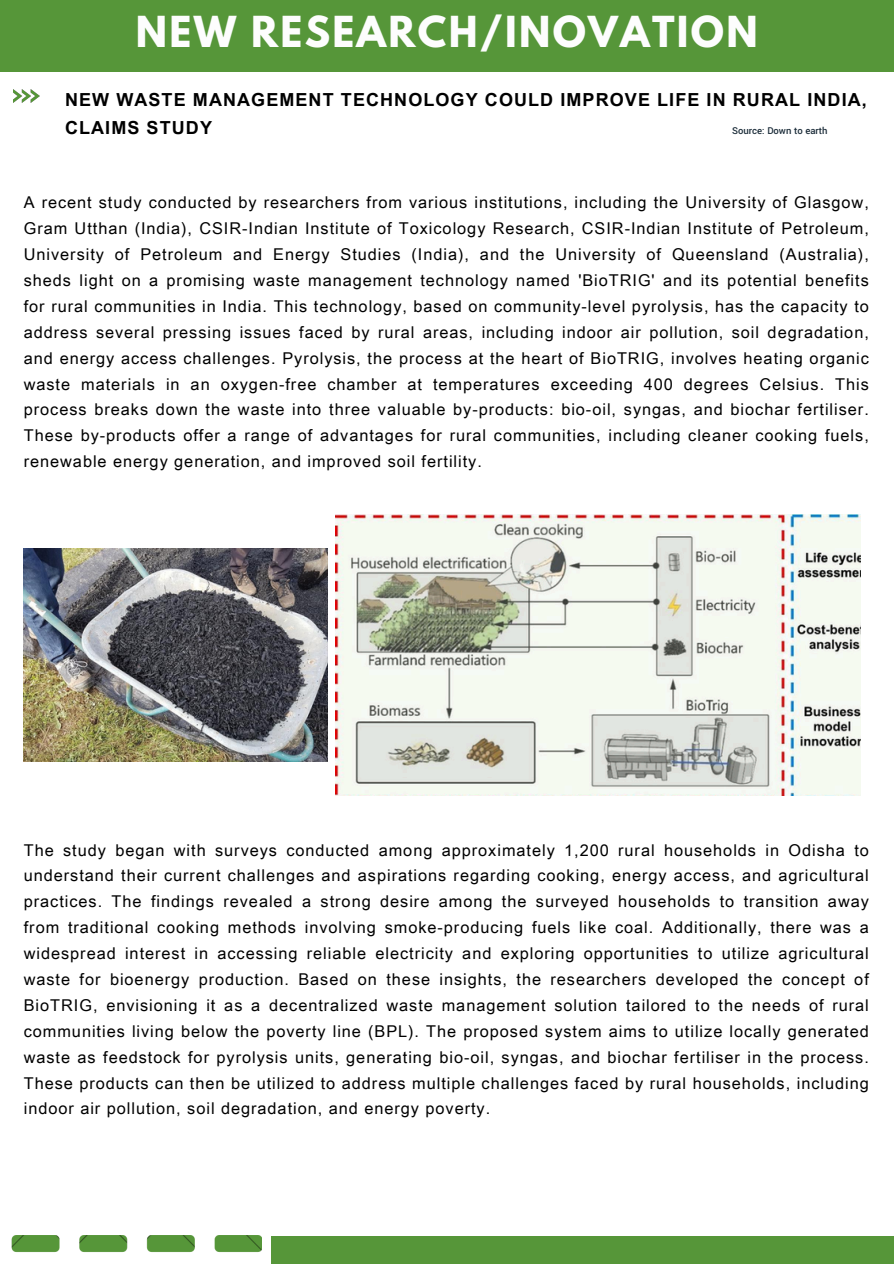
<style>
.page{position:relative;width:894px;height:1264px;background:#fff}
.page>*{position:absolute;margin:0;border:0;box-sizing:border-box;transform-origin:0 0}
.t1{font:700 37.8px "League Spartan";letter-spacing:.06em;color:#fdfdfd}
.t2{font:700 18px/28.2px "Arial Unicode MS";letter-spacing:.06em;color:#000}
.t3{font:16.2px/25.8px "Arial Unicode MS";letter-spacing:.06em;color:#000;text-align:justify}
.t4{font:500 10.5px "Yantramanav";color:#1c2d3a}
</style>
<div class="page">
<div style="left:0;top:0;width:893px;height:72px;background:#569639"></div>
<div style="left:271px;top:1235px;width:622px;height:28px;background:#569639"></div>
<img style="left:11px;top:1235px;width:250px;height:18px">
<img style="left:13px;top:89px;width:26px;height:14px">
<img style="left:335px;top:514px;width:525px;height:282px">
<img style="left:24px;top:549px;width:304px;height:212px">
<h2 class="t1" style="left:136px;top:13px;width:623px">NEW RESEARCH/INOVATION</h2>
<h3 class="t2" style="left:65px;top:85px;width:803px">NEW WASTE MANAGEMENT TECHNOLOGY COULD IMPROVE LIFE IN RURAL INDIA,<br>CLAIMS STUDY</h3>
<p class="t4" style="left:732px;top:124px;width:97px">Source: Down to earth</p>
<h1 class="t3" style="left:24px;top:189px;width:846px">A recent study conducted by researchers from various institutions, including the University of Glasgow, Gram Utthan (India), CSIR-Indian Institute of Toxicology Research, CSIR-Indian Institute of Petroleum, University of Petroleum and Energy Studies (India), and the University of Queensland (Australia), sheds light on a promising waste management technology named 'BioTRIG' and its potential benefits for rural communities in India. This technology, based on community-level pyrolysis, has the capacity to address several pressing issues faced by rural areas, including indoor air pollution, soil degradation, and energy access challenges. Pyrolysis, the process at the heart of BioTRIG, involves heating organic waste materials in an oxygen-free chamber at temperatures exceeding 400 degrees Celsius. This process breaks down the waste into three valuable by-products: bio-oil, syngas, and biochar fertiliser.<br>These by-products offer a range of advantages for rural communities, including cleaner cooking fuels, renewable energy generation, and improved soil fertility.</h1>
<p class="t3" style="left:24px;top:836px;width:846px">The study began with surveys conducted among approximately 1,200 rural households in Odisha to understand their current challenges and aspirations regarding cooking, energy access, and agricultural practices. The findings revealed a strong desire among the surveyed households to transition away from traditional cooking methods involving smoke-producing fuels like coal. Additionally, there was a widespread interest in accessing reliable electricity and exploring opportunities to utilize agricultural waste for bioenergy production. Based on these insights, the researchers developed the concept of BioTRIG, envisioning it as a decentralized waste management solution tailored to the needs of rural communities living below the poverty line (BPL). The proposed system aims to utilize locally generated waste as feedstock for pyrolysis units, generating bio-oil, syngas, and biochar fertiliser in the process.<br>These products can then be utilized to address multiple challenges faced by rural households, including indoor air pollution, soil degradation, and energy poverty.</p>
</div>
